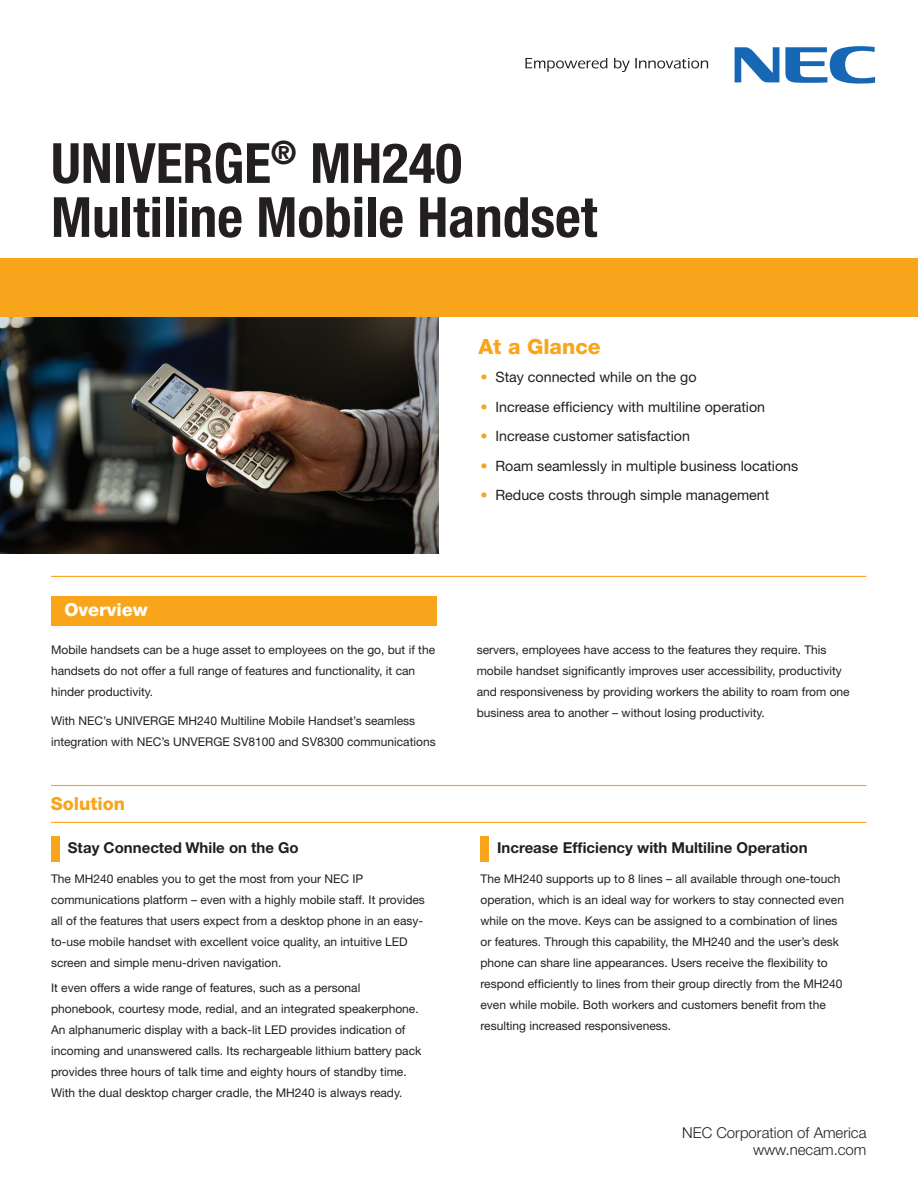
<style>
.page{position:relative;width:918px;height:1188px;background:#fff}
.page>*{position:absolute;margin:0;border:0;box-sizing:border-box;transform-origin:0 0}
.t1{font:700 condensed 55.5px "Helvetica Neue";color:#231f20}
.t2{font:800 21px "Helvetica Neue";color:#f9a51b}
.t3{font:800 18px "Helvetica Neue";color:#fff}
.t4{font:800 18px "Helvetica Neue";color:#f9a51b}
.t5{font:700 15px "Helvetica Neue CE";color:#231f20}
.t6{font:300 15px "Helvetica Neue";color:#231f20}
.t7{font:14.25px "Helvetica Neue";color:#231f20}
.t8{font:12px/21px "Helvetica Neue";color:#231f20}
.s1{color:#f9a51b}
</style>
<div class="page">
<img style="left:0;top:316px;width:438px;height:238px">
<svg style="left:525px;top:58px;width:82px;height:14px"></svg>
<svg style="left:614px;top:58px;width:94px;height:14px"></svg>
<svg style="left:735px;top:47px;width:44px;height:35px"></svg>
<svg style="left:785px;top:46px;width:90px;height:38px"></svg>
<div style="left:0;top:258px;width:918px;height:58px;background:#f9a51b"></div>
<hr style="left:51px;top:576px;width:815px;height:1px;background:#f9a51b">
<div style="left:51px;top:596px;width:386px;height:30px;background:#f9a51b"></div>
<div style="left:51px;top:836px;width:9px;height:26px;background:#f9a51b"></div>
<div style="left:480px;top:836px;width:9px;height:26px;background:#f9a51b"></div>
<hr style="left:51px;top:785px;width:815px;height:1px;background:#f9a51b">
<hr style="left:51px;top:822px;width:815px;height:1px;background:#f9a51b">
<p class="t1" style="left:51px;top:130px;width:412px">UNIVERGE<sup>®</sup> MH240</p>
<p class="t1" style="left:51px;top:184px;width:548px">Multiline Mobile Handset</p>
<p class="t2" style="left:478px;top:335px;width:124px">At a Glance</p>
<p class="t3" style="left:64px;top:599px;width:85px">Overview</p>
<p class="t8" style="left:51px;top:639px;width:386px">Mobile handsets can be a huge asset to employees on the go, but if the handsets do not offer a full range of features and functionality, it can hinder productivity.</p>
<p class="t8" style="left:51px;top:710px;width:386px">With NEC’s UNIVERGE MH240 Multiline Mobile Handset’s seamless integration with NEC’s UNVERGE SV8100 and SV8300 communications</p>
<p class="t4" style="left:51px;top:792px;width:76px">Solution</p>
<p class="t5" style="left:68px;top:839px;width:232px">Stay Connected While on the Go</p>
<p class="t8" style="left:51px;top:868px;width:375px">The MH240 enables you to get the most from your NEC IP communications platform – even with a highly mobile staff. It provides all of the features that users expect from a desktop phone in an easy&shy;to-use mobile handset with excellent voice quality, an intuitive LED screen and simple menu-driven navigation.</p>
<p class="t8" style="left:51px;top:978px;width:372px">It even offers a wide range of features, such as a personal phonebook, courtesy mode, redial, and an integrated speakerphone.<br>An alphanumeric display with a back-lit LED provides indication of incoming and unanswered calls. Its rechargeable lithium battery pack provides three hours of talk time and eighty hours of standby time.<br>With the dual desktop charger cradle, the MH240 is always ready.</p>
<p class="t7" style="left:480px;top:369px;width:218px"><span class="s1">•</span> Stay connected while on the go</p>
<p class="t7" style="left:480px;top:398px;width:286px"><span class="s1">•</span> Increase efficiency with multiline operation</p>
<p class="t7" style="left:480px;top:428px;width:211px"><span class="s1">•</span> Increase customer satisfaction</p>
<p class="t7" style="left:480px;top:457px;width:319px"><span class="s1">•</span> Roam seamlessly in multiple business locations</p>
<p class="t7" style="left:480px;top:487px;width:290px"><span class="s1">•</span> Reduce costs through simple management</p>
<p class="t8" style="left:477px;top:639px;width:374px">servers, employees have access to the features they require. This mobile handset significantly improves user accessibility, productivity and responsiveness by providing workers the ability to roam from one business area to another – without losing productivity.</p>
<p class="t5" style="left:497px;top:839px;width:312px">Increase Efficiency with Multiline Operation</p>
<p class="t8" style="left:480px;top:868px;width:365px">The MH240 supports up to 8 lines – all available through one-touch operation, which is an ideal way for workers to stay connected even while on the move. Keys can be assigned to a combination of lines or features. Through this capability, the MH240 and the user’s desk phone can share line appearances. Users receive the flexibility to respond efficiently to lines from their group directly from the MH240 even while mobile. Both workers and customers benefit from the resulting increased responsiveness.</p>
<p class="t6" style="left:682px;top:1124px;width:186px">NEC Corporation of America</p>
<p class="t6" style="left:753px;top:1140px;width:115px">www.necam.com</p>
</div>
